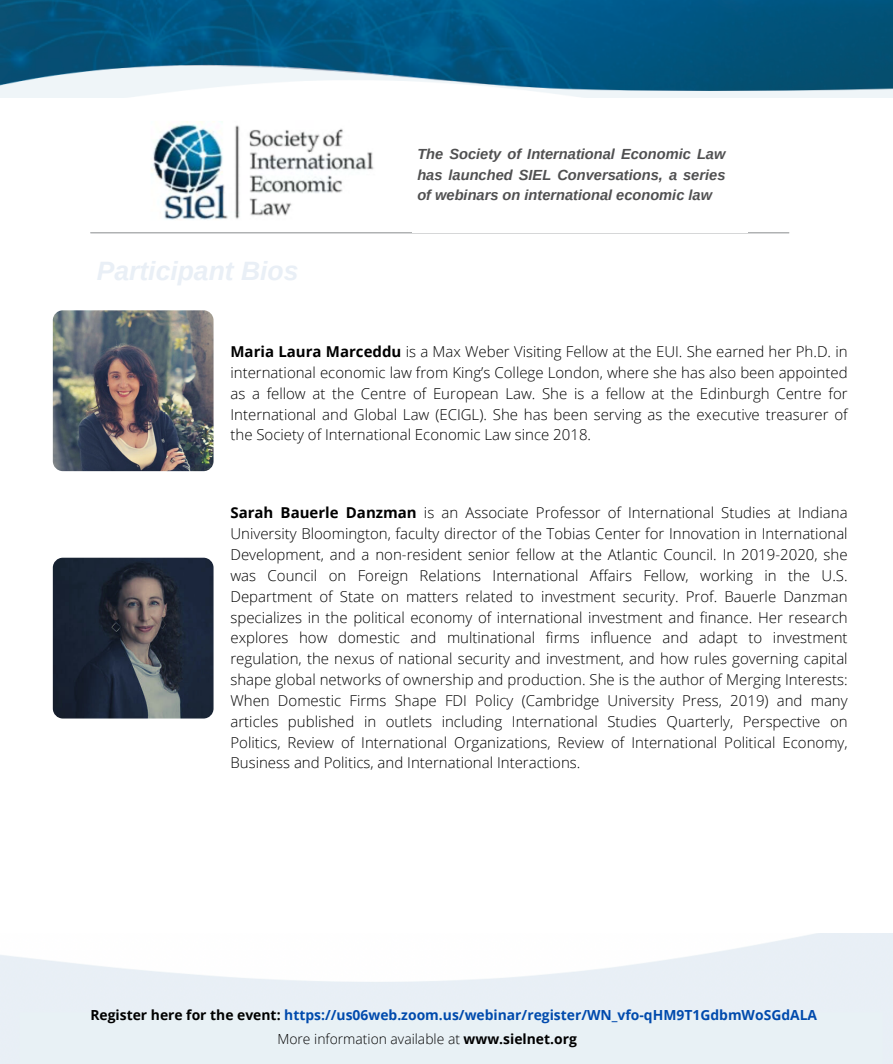
<style>
.page{position:relative;width:893px;height:1064px;background:#fff}
.page>*{position:absolute;margin:0;border:0;box-sizing:border-box;transform-origin:0 0}
.t1{font:italic 700 26.47px "Arimo";color:#e9eff6}
.t2{font:300 15px/20.9px "Open Sans";color:#000;text-align:justify}
.t3{font:italic 700 14.62px/20.9px "Arimo";color:#505051;text-align:justify}
.t4{font:700 13.88px "Open Sans";color:#004aad}
.t5{font:300 13.88px "Open Sans";color:#000}
.s1{font-weight:700}
.s2{color:#000}
</style>
<div class="page">
<img style="left:0;top:0;width:893px;height:98px">
<img style="left:151px;top:121px;width:223px;height:99px">
<hr style="left:91px;top:232px;width:698px;height:1px;background:#888b8d">
<img style="left:53px;top:310px;width:160px;height:161px;border-radius:10px">
<img style="left:53px;top:557px;width:160px;height:161px;border-radius:10px">
<p class="t1" style="left:97px;top:256px;width:203px">Participant Bios</p>
<p class="t3" style="left:417px;top:143px;width:310px">The Society of International Economic Law has launched SIEL Conversations, a series of webinars on international economic law</p>
<p class="t2" style="left:230px;top:340px;width:618px"><span class="s1">Maria Laura Marceddu</span> is a Max Weber Visiting Fellow at the EUI. She earned her Ph.D. in international economic law from King’s College London, where she has also been appointed as a fellow at the Centre of European Law. She is a fellow at the Edinburgh Centre for International and Global Law (ECIGL). She has been serving as the executive treasurer of the Society of International Economic Law since 2018.</p>
<p class="t2" style="left:230px;top:502px;width:618px"><span class="s1">Sarah Bauerle Danzman</span> is an Associate Professor of International Studies at Indiana University Bloomington, faculty director of the Tobias Center for Innovation in International Development, and a non-resident senior fellow at the Atlantic Council. In 2019-2020, she was Council on Foreign Relations International Affairs Fellow, working in the U.S.<br>Department of State on matters related to investment security. Prof. Bauerle Danzman specializes in the political economy of international investment and finance. Her research explores how domestic and multinational firms influence and adapt to investment regulation, the nexus of national security and investment, and how rules governing capital shape global networks of ownership and production. She is the author of Merging Interests:<br>When Domestic Firms Shape FDI Policy (Cambridge University Press, 2019) and many articles published in outlets including International Studies Quarterly, Perspective on Politics, Review of International Organizations, Review of International Political Economy, Business and Politics, and International Interactions.</p>
<p class="t4" style="left:90px;top:1004px;width:728px"><span class="s2">Register here for the event:</span> https://us06web.zoom.us/webinar/register/WN_vfo-qHM9T1GdbmWoSGdALA</p>
<p class="t5" style="left:277px;top:1028px;width:301px">More information available at <span class="s1">www.sielnet.org</span></p>
</div>
